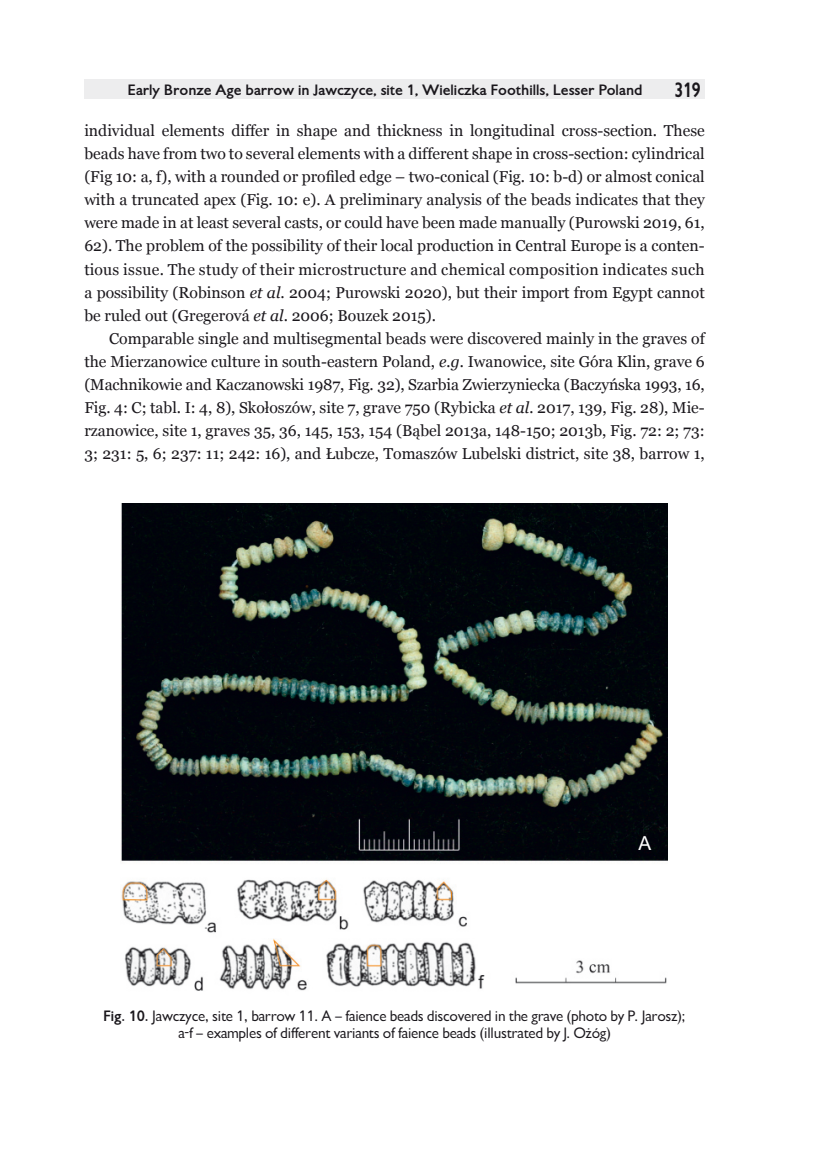
<style>
.page{position:relative;width:819px;height:1166px;background:#fff}
.page>*{position:absolute;margin:0;border:0;box-sizing:border-box;transform-origin:0 0}
.t1{font:700 19.25px "Gilead C Cnd TTEFN";color:#1a171c}
.t2{font:19.25px "Arial";color:#fff}
.t3{font:15.75px/23.1px "Georgia";color:#1a171c;text-align:justify}
.t4{font:14px/16.8px "Gilead CEFN";color:#1a171c;text-align:center}
.t5{font:700 14px "Gilead CEFN";color:#1a171c}
.s1{font-style:italic}
.s2{font-weight:700}
</style>
<div class="page">
<div style="left:84px;top:79px;width:620px;height:20px;background:#ededee"></div>
<img style="left:121px;top:504px;width:546px;height:487px">
<p class="t5" style="left:127px;top:81px;width:517px">Early Bronze Age barrow in Jawczyce, site 1, Wieliczka Foothills, Lesser Poland</p>
<p class="t1" style="left:674px;top:77px;width:28px">319</p>
<p class="t3" style="left:84px;top:119px;width:622px">individual elements differ in shape and thickness in longitudinal cross-section. These beads have from two to several elements with a different shape in cross-section: cylindrical (Fig 10: a, f), with a rounded or profiled edge – two-conical (Fig. 10: b-d) or almost conical with a truncated apex (Fig. 10: e). A preliminary analysis of the beads indicates that they were made in at least several casts, or could have been made manually (Purowski 2019, 61, 62). The problem of the possibility of their local production in Central Europe is a conten&shy;tious issue. The study of their microstructure and chemical composition indicates such a possibility (Robinson <span class="s1">et al</span>. 2004; Purowski 2020), but their import from Egypt cannot be ruled out (Gregerová <span class="s1">et al</span>. 2006; Bouzek 2015).</p>
<p class="t3" style="left:84px;top:327px;width:622px;text-indent:25px">Comparable single and multisegmental beads were discovered mainly in the graves of the Mierzanowice culture in south-eastern Poland, <span class="s1">e.g.</span> Iwanowice, site Góra Klin, grave 6 (Machnikowie and Kaczanowski 1987, Fig. 32), Szarbia Zwierzyniecka (Baczyńska 1993, 16, Fig. 4: C; tabl. I: 4, 8), Skołoszów, site 7, grave 750 (Rybicka <span class="s1">et al.</span> 2017, 139, Fig. 28), Mie&shy;rzanowice, site 1, graves 35, 36, 145, 153, 154 (Bąbel 2013a, 148-150; 2013b, Fig. 72: 2; 73:<br>3; 231: 5, 6; 237: 11; 242: 16), and Łubcze, Tomaszów Lubelski district, site 38, barrow 1,</p>
<p class="t2" style="left:638px;top:831px;width:14px">A</p>
<p class="t4" style="left:103px;top:1008px;width:584px"><span class="s2">Fig. 10.</span> Jawczyce, site 1, barrow 11. A – faience beads discovered in the grave (photo by P. Jarosz); a-f – examples of different variants of faience beads (illustrated by J. Ożóg)</p>
</div>
